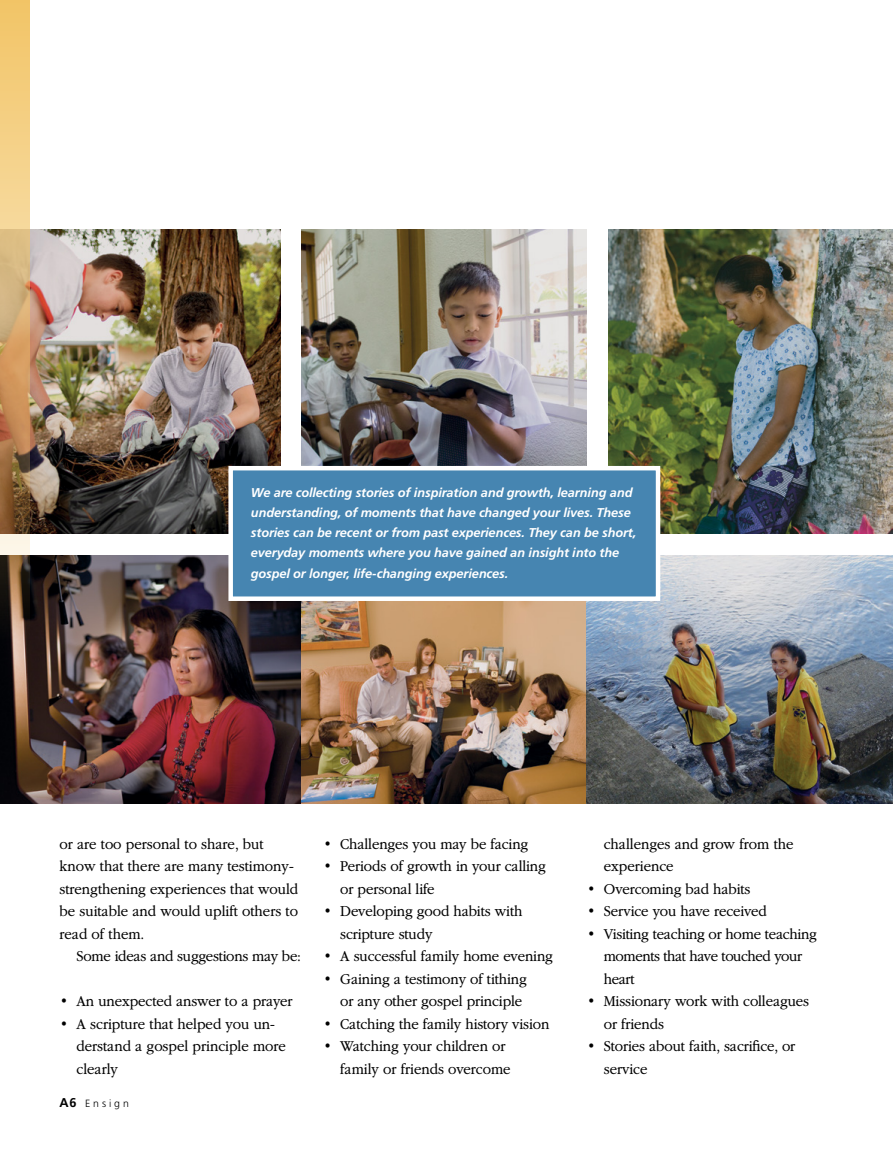
<style>
.page{position:relative;width:893px;height:1161px;background:#fff}
.page>*{position:absolute;margin:0;border:0;box-sizing:border-box;transform-origin:0 0}
.LISTbullet-1_para_la{font:300 15.75px/22.5px "Garamondlds Lat Plus";letter-spacing:-.01em;color:#000;scale:.95 1}
.ARTCL_para_NEWS{font:300 15.75px/22.5px "Garamondlds Lat Plus";letter-spacing:-.005em;color:#000;scale:.95 1}
.LISTbullet-1_para_fi{font:300 15.75px "Garamondlds Lat Plus";letter-spacing:-.01em;color:#000;scale:.95 1}
.FIGimg_CAP_para_NEWS{font:italic 700 12.75px/20.2px "Frutigerlds Lat";letter-spacing:-.01em;color:#fff}
.t1{font:300 10.5px "Frutigerlds Lat";letter-spacing:.28em;color:#000}
.s1{font-weight:700;font-size:12.75px}
</style>
<div class="page">
<img style="left:30px;top:230px;width:251px;height:303px">
<img style="left:0;top:556px;width:302px;height:247px">
<svg style="left:0;top:0;width:30px;height:639px;background:#c49f69"></svg>
<img style="left:302px;top:230px;width:285px;height:236px">
<img style="left:302px;top:601px;width:285px;height:202px">
<img style="left:587px;top:556px;width:306px;height:247px">
<img style="left:608px;top:230px;width:285px;height:303px">
<div style="left:228px;top:466px;width:432px;height:135px;background:#4685b1;border:4px solid #fff"></div>
<p class="FIGimg_CAP_para_NEWS" style="left:251px;top:482px;width:387px">We are collecting stories of inspiration and growth, learning and understanding, of moments that have changed your lives. These stories can be recent or from past experiences. They can be short, everyday moments where you have gained an insight into the gospel or longer, life-changing experiences.</p>
<p class="ARTCL_para_NEWS" style="left:60px;top:832px;width:253px">or are too personal to share, but know that there are many testimony&shy;strengthening experiences that would be suitable and would uplift others to read of them.</p>
<p class="ARTCL_para_NEWS" style="left:77px;top:944px;width:238px">Some ideas and suggestions may be:</p>
<p class="LISTbullet-1_para_fi" style="left:60px;top:990px;width:247px">• An unexpected answer to a prayer</p>
<p class="LISTbullet-1_para_la" style="left:77px;top:1012px;width:222px;text-indent:-17px">• A scripture that helped you un&shy;derstand a gospel principle more clearly</p>
<p class="t1" style="left:60px;top:1095px;width:71px"><span class="s1">A6</span> Ensign</p>
<p class="LISTbullet-1_para_la" style="left:323px;top:832px;width:218px">• Challenges you may be facing</p>
<p class="LISTbullet-1_para_la" style="left:340px;top:854px;width:218px;text-indent:-17px">• Periods of growth in your calling or personal life</p>
<p class="LISTbullet-1_para_la" style="left:340px;top:899px;width:193px;text-indent:-17px">• Developing good habits with scripture study</p>
<p class="LISTbullet-1_para_la" style="left:323px;top:944px;width:243px">• A successful family home evening</p>
<p class="LISTbullet-1_para_la" style="left:323px;top:967px;width:216px;text-align:right">• Gaining a testimony of tithing or any other gospel principle</p>
<p class="LISTbullet-1_para_la" style="left:323px;top:1012px;width:240px">• Catching the family history vision</p>
<p class="LISTbullet-1_para_la" style="left:340px;top:1034px;width:181px;text-indent:-17px">• Watching your children or family or friends overcome</p>
<p class="LISTbullet-1_para_la" style="left:604px;top:832px;width:201px">challenges and grow from the experience</p>
<p class="LISTbullet-1_para_la" style="left:587px;top:877px;width:174px">• Overcoming bad habits</p>
<p class="LISTbullet-1_para_la" style="left:587px;top:899px;width:191px">• Service you have received</p>
<p class="LISTbullet-1_para_la" style="left:604px;top:922px;width:226px;text-indent:-17px">• Visiting teaching or home teaching moments that have touched your heart</p>
<p class="LISTbullet-1_para_la" style="left:604px;top:989px;width:218px;text-indent:-17px">• Missionary work with colleagues or friends</p>
<p class="LISTbullet-1_para_la" style="left:604px;top:1034px;width:203px;text-indent:-17px">• Stories about faith, sacrifice, or service</p>
</div>
